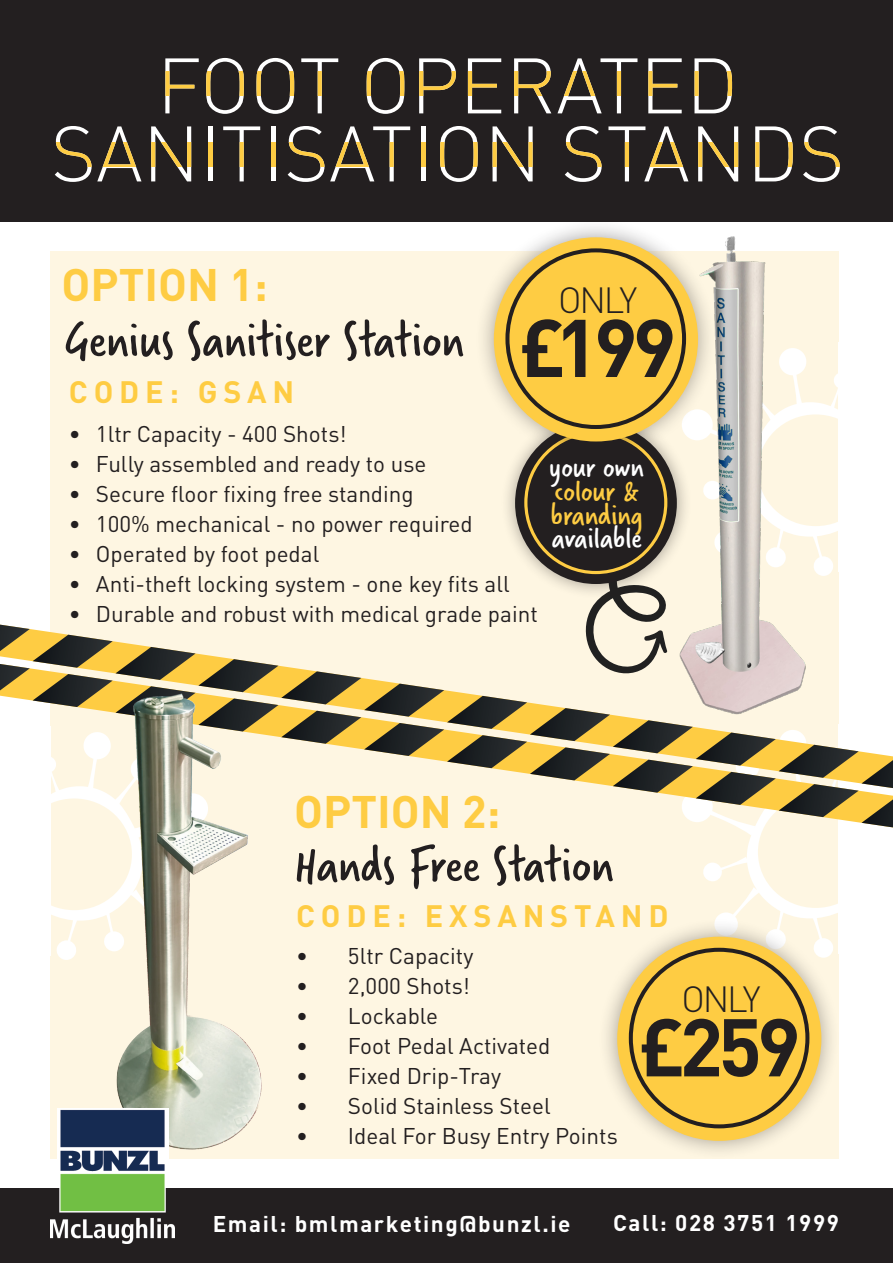
<style>
.page{position:relative;width:893px;height:1263px;background:#fff}
.page>*{position:absolute;margin:0;border:0;box-sizing:border-box;transform-origin:0 0}
.t1{font:700 80.4px "DIN";letter-spacing:-.06em;color:#231f20}
.t2{font:300 77.25px "DIN";color:#fff}
.t3{font:53.4px "Verveine";color:#231f20}
.t4{font:700 45px "DIN";color:#fecc43}
.t5{font:300 36px "DIN";letter-spacing:-.06em;color:#231f20}
.t6{font:31.65px "Verveine";color:#fff}
.t7{font:31.65px "Verveine";color:#fecc43}
.t8{font:700 30.6px "DIN";letter-spacing:.19em;color:#fecc43}
.t9{font:22.5px "DIN";color:#231f20}
.t10{font:700 22.5px "DIN";letter-spacing:.07em;color:#fff}
</style>
<div class="page">
<div style="left:51px;top:251px;width:788px;height:908px;background:#fef6e2"></div>
<svg style="left:703px;top:827px;width:136px;height:90px"></svg>
<div style="left:758px;top:796px;width:115px;height:112px;background:#fef6e2;border-radius:50%"></div>
<svg style="left:814px;top:348px;width:25px;height:194px"></svg>
<div style="left:758px;top:414px;width:115px;height:112px;background:#fef6e2;border-radius:50%"></div>
<svg style="left:50px;top:897px;width:62px;height:63px"></svg>
<div style="left:17px;top:798px;width:115px;height:112px;background:#fef6e2;border-radius:50%"></div>
<div style="left:0;top:0;width:893px;height:221px;background:#231f20"></div>
<div style="left:839px;top:724px;width:54px;height:229px;background:#fff"></div>
<div style="left:839px;top:342px;width:54px;height:230px;background:#fff"></div>
<div style="left:0;top:726px;width:51px;height:230px;background:#fff"></div>
<div style="left:0;top:1188px;width:893px;height:75px;background:#231f20"></div>
<img style="left:703px;top:236px;width:111px;height:306px">
<svg style="left:0;top:542px;width:893px;height:285px"></svg>
<div style="left:598px;top:917px;width:242px;height:243px;background:#231f20;opacity:.4"></div>
<div style="left:617px;top:937px;width:204px;height:204px;background:#fecc43;border-radius:50%"></div>
<div style="left:629px;top:948px;width:180px;height:180px;border:4px solid #231f20;border-radius:50%"></div>
<img style="left:112px;top:680px;width:171px;height:470px">
<div style="left:57px;top:1108px;width:112px;height:66px;background:#f3f4f6"></div>
<img style="left:51px;top:1110px;width:124px;height:134px">
<div style="left:500px;top:407px;width:192px;height:192px;background:#231f20;opacity:.4"></div>
<div style="left:515px;top:422px;width:162px;height:162px;background:#231f20;border-radius:50%"></div>
<div style="left:475px;top:218px;width:242px;height:243px;background:#231f20;opacity:.4"></div>
<div style="left:494px;top:237px;width:204px;height:204px;background:#fecc43;border-radius:50%"></div>
<div style="left:505px;top:248px;width:181px;height:181px;border:4px solid #231f20;border-radius:50%"></div>
<p class="t2" style="left:157px;top:38px;width:583px">FOOT OPERATED</p>
<p class="t2" style="left:51px;top:106px;width:795px">SANITISATION STANDS</p>
<p class="t4" style="left:61px;top:255px;width:208px">OPTION 1:</p>
<p class="t3" style="left:65px;top:303px;width:401px">Genius Sanitiser Station</p>
<p class="t8" style="left:69px;top:372px;width:227px">CODE: GSAN</p>
<p class="t5" style="left:558px;top:277px;width:81px">ONLY</p>
<p class="t1" style="left:519px;top:295px;width:159px">£199</p>
<p class="t9" style="left:69px;top:420px;width:279px">• 1ltr Capacity - 400 Shots!</p>
<p class="t9" style="left:69px;top:450px;width:359px">• Fully assembled and ready to use</p>
<p class="t9" style="left:69px;top:480px;width:346px">• Secure floor fixing free standing</p>
<p class="t9" style="left:69px;top:510px;width:405px">• 100% mechanical - no power required</p>
<p class="t9" style="left:69px;top:540px;width:252px">• Operated by foot pedal</p>
<p class="t9" style="left:69px;top:570px;width:442px">• Anti-theft locking system - one key fits all</p>
<p class="t9" style="left:69px;top:600px;width:470px">• Durable and robust with medical grade paint</p>
<p class="t6" style="left:549px;top:445px;width:96px">your own</p>
<p class="t7" style="left:555px;top:469px;width:86px">colour &amp;</p>
<p class="t7" style="left:550px;top:493px;width:94px">branding</p>
<p class="t6" style="left:552px;top:517px;width:92px">available</p>
<p class="t4" style="left:294px;top:782px;width:208px">OPTION 2:</p>
<p class="t3" style="left:294px;top:828px;width:321px">Hands Free Station</p>
<p class="t8" style="left:296px;top:896px;width:374px">CODE: EXSANSTAND</p>
<p class="t9" style="left:296px;top:942px;width:179px">• 5ltr Capacity</p>
<p class="t9" style="left:296px;top:972px;width:175px">• 2,000 Shots!</p>
<p class="t9" style="left:296px;top:1002px;width:143px">• Lockable</p>
<p class="t9" style="left:296px;top:1032px;width:256px">• Foot Pedal Activated</p>
<p class="t9" style="left:296px;top:1062px;width:207px">• Fixed Drip-Tray</p>
<p class="t9" style="left:296px;top:1092px;width:256px">• Solid Stainless Steel</p>
<p class="t9" style="left:296px;top:1122px;width:323px">• Ideal For Busy Entry Points</p>
<p class="t5" style="left:681px;top:977px;width:81px">ONLY</p>
<p class="t1" style="left:638px;top:995px;width:164px">£259</p>
<p class="t10" style="left:213px;top:1209px;width:359px">Email: bmlmarketing@bunzl.ie</p>
<p class="t10" style="left:613px;top:1208px;width:227px">Call: 028 3751 1999</p>
</div>
